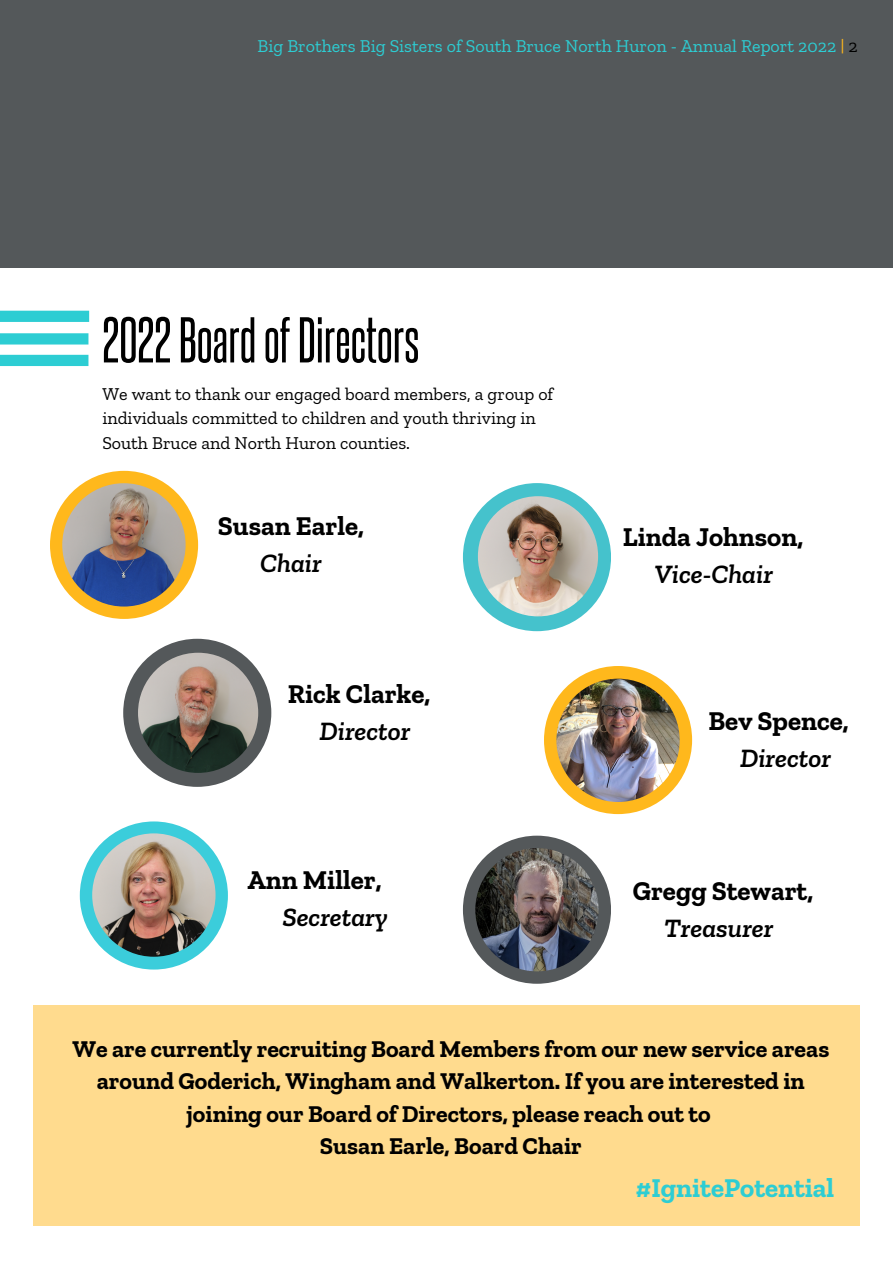
<style>
.page{position:relative;width:893px;height:1264px;background:#fff}
.page>*{position:absolute;margin:0;border:0;box-sizing:border-box;transform-origin:0 0}
.t1{font:54.9px "Steelfish Rg";color:#000}
.t2{font:700 27px "Zilla Slab";color:#000}
.t3{font:italic 600 27px "Zilla Slab";color:#000}
.t4{font:700 27px "Zilla Slab";color:#2dcdd3}
.t5{font:700 24px/32.5px "Zilla Slab";color:#000;text-align:center}
.t6{font:18px/24.8px "Zilla Slab";color:#000}
.t7{font:18px "Zilla Slab";color:#2dcdd3}
.s1{color:#ffb81c}
.s2{color:#000}
</style>
<div class="page">
<div style="left:0;top:0;width:892px;height:268px;background:#54585a"></div>
<div style="left:0;top:311px;width:89px;height:11px;background:#2dcdd3"></div>
<div style="left:0;top:333px;width:88px;height:11px;background:#2dcdd3"></div>
<div style="left:0;top:355px;width:88px;height:11px;background:#2dcdd3"></div>
<div style="left:33px;top:1005px;width:826px;height:220px;background:#ffdb8e"></div>
<div style="left:50px;top:471px;width:148px;height:148px;background:#ffb81c;border-radius:50%"></div>
<img style="left:62px;top:483px;width:123px;height:123px;border-radius:50%">
<div style="left:463px;top:483px;width:148px;height:148px;background:#45c2cc;border-radius:50%"></div>
<img style="left:478px;top:496px;width:120px;height:120px;border-radius:50%">
<div style="left:80px;top:821px;width:148px;height:148px;background:#3bcddb;border-radius:50%"></div>
<img style="left:92px;top:833px;width:123px;height:123px;border-radius:50%">
<div style="left:123px;top:638px;width:148px;height:148px;background:#54585a;border-radius:50%"></div>
<img style="left:138px;top:652px;width:120px;height:121px;border-radius:50%">
<div style="left:544px;top:666px;width:148px;height:148px;background:#ffb81c;border-radius:50%"></div>
<img style="left:556px;top:678px;width:123px;height:124px;border-radius:50%">
<div style="left:463px;top:835px;width:148px;height:148px;background:#54585a;border-radius:50%"></div>
<img style="left:475px;top:848px;width:123px;height:123px;border-radius:50%">
<p class="t7" style="left:257px;top:35px;width:601px">Big Brothers Big Sisters of South Bruce North Huron - Annual Report 2022 <span class="s1">|</span> <span class="s2">2</span></p>
<p class="t1" style="left:102px;top:305px;width:318px">2022BoardofDirectors</p>
<p class="t6" style="left:102px;top:381px;width:452px">We want to thank our engaged board members, a group of individuals committed to children and youth thriving in<br>South Bruce and North Huron counties.</p>
<p class="t2" style="left:218px;top:509px;width:148px">Susan Earle,</p>
<p class="t3" style="left:260px;top:546px;width:63px">Chair</p>
<p class="t2" style="left:288px;top:677px;width:144px">Rick Clarke,</p>
<p class="t3" style="left:319px;top:714px;width:92px">Director</p>
<p class="t2" style="left:247px;top:863px;width:136px">Ann Miller,</p>
<p class="t3" style="left:282px;top:900px;width:107px">Secretary</p>
<p class="t2" style="left:622px;top:520px;width:182px">Linda Johnson,</p>
<p class="t3" style="left:654px;top:558px;width:120px">Vice-Chair</p>
<p class="t2" style="left:708px;top:704px;width:142px">Bev Spence,</p>
<p class="t3" style="left:740px;top:741px;width:92px">Director</p>
<p class="t2" style="left:632px;top:874px;width:182px">Gregg Stewart,</p>
<p class="t3" style="left:664px;top:911px;width:110px">Treasurer</p>
<p class="t5" style="left:72px;top:1032px;width:758px">We are currently recruiting Board Members from our new service areas around Goderich, Wingham and Walkerton. If you are interested in joining our Board of Directors, please reach out to</p>
<p class="t5" style="left:320px;top:1129px;width:263px">Susan Earle, Board Chair</p>
<p class="t4" style="left:636px;top:1171px;width:200px">#IgnitePotential</p>
</div>
